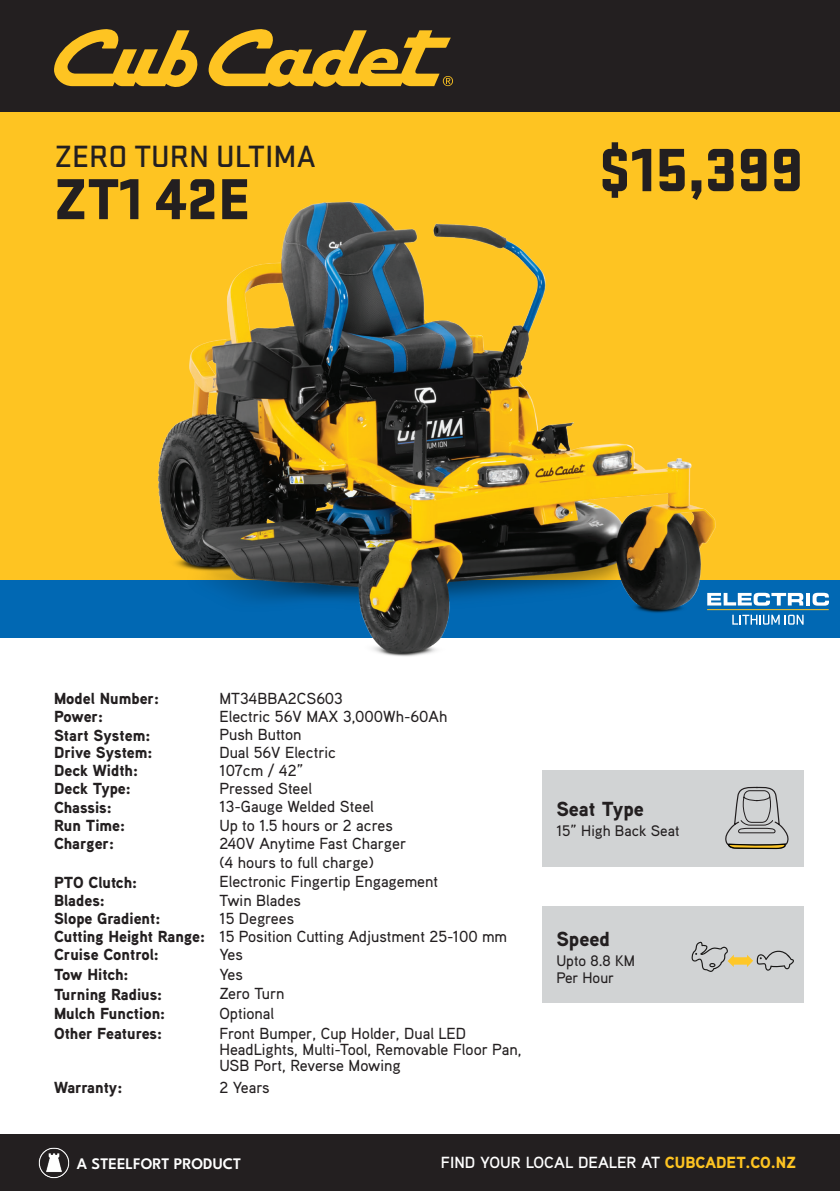
<style>
.page{position:relative;width:840px;height:1191px;background:#fff}
.page>*{position:absolute;margin:0;border:0;box-sizing:border-box;transform-origin:0 0}
.t1{font:900 63.4px "Stratum 2";color:#231f20}
.t2{font:900 60px "Stratum 1";color:#231f20}
.t3{font:500 32px "Stratum 2";color:#231f20}
.t4{font:900 20.4px "Aaux Pro";color:#231f20}
.Table_Body{font:500 16px/16.2px "Aaux Pro";color:#231f20}
.Table_Heading{font:900 16px "Aaux Pro";color:#231f20}
.t5{font:700 16px "Aaux Pro";color:#fff}
.t6{font:600 16px "League Spartan";color:#fff}
.t7{font:500 15.2px "Aaux Pro";color:#231f20}
.s1{font-weight:900;color:#fec422}
</style>
<div class="page">
<div style="left:0;top:1134px;width:839px;height:57px;background:#231f20"></div>
<img style="left:39px;top:1147px;width:30px;height:31px">
<div style="left:0;top:104px;width:839px;height:533px;background:#fec422"></div>
<div style="left:0;top:0;width:839px;height:111px;background:#231f20"></div>
<svg style="left:54px;top:29px;width:144px;height:58px"></svg>
<svg style="left:208px;top:29px;width:245px;height:58px"></svg>
<div style="left:542px;top:770px;width:261px;height:97px;background:#d1d3d4"></div>
<div style="left:542px;top:906px;width:261px;height:97px;background:#d1d3d4"></div>
<svg style="left:691px;top:941px;width:102px;height:31px"></svg>
<div style="left:0;top:580px;width:839px;height:57px;background:#0168b3"></div>
<svg style="left:719px;top:593px;width:83px;height:12px"></svg>
<svg style="left:806px;top:593px;width:3px;height:12px"></svg>
<svg style="left:812px;top:593px;width:16px;height:12px"></svg>
<svg style="left:732px;top:615px;width:71px;height:9px"></svg>
<hr style="left:706px;top:609px;width:122px;height:1px;background:#fec422">
<svg style="left:725px;top:787px;width:63px;height:62px"></svg>
<img style="left:150px;top:201px;width:569px;height:456px">
<p class="t3" style="left:54px;top:135px;width:263px">ZERO TURN ULTIMA</p>
<p class="t2" style="left:54px;top:155px;width:197px">ZT1 42E</p>
<p class="t1" style="left:597px;top:124px;width:207px">$15,399</p>
<p class="Table_Heading" style="left:54px;top:688px;width:106px">Model Number:</p>
<p class="Table_Body" style="left:219px;top:690px;width:125px">MT34BBA2CS603</p>
<p class="Table_Heading" style="left:54px;top:706px;width:51px">Power:</p>
<p class="Table_Body" style="left:219px;top:708px;width:229px">Electric 56V MAX 3,000Wh-60Ah</p>
<p class="Table_Heading" style="left:54px;top:725px;width:98px">Start System:</p>
<p class="Table_Body" style="left:219px;top:726px;width:83px">Push Button</p>
<p class="Table_Heading" style="left:54px;top:742px;width:100px">Drive System:</p>
<p class="Table_Body" style="left:219px;top:744px;width:118px">Dual 56V Electric</p>
<p class="Table_Heading" style="left:54px;top:760px;width:85px">Deck Width:</p>
<p class="Table_Body" style="left:219px;top:762px;width:85px">107cm / 42”</p>
<p class="Table_Heading" style="left:54px;top:778px;width:78px">Deck Type:</p>
<p class="Table_Body" style="left:219px;top:780px;width:94px">Pressed Steel</p>
<p class="Table_Heading" style="left:54px;top:796px;width:59px">Chassis:</p>
<p class="Table_Body" style="left:219px;top:798px;width:156px">13-Gauge Welded Steel</p>
<p class="Table_Heading" style="left:54px;top:815px;width:73px">Run Time:</p>
<p class="Table_Body" style="left:219px;top:816px;width:175px">Up to 1.5 hours or 2 acres</p>
<p class="Table_Heading" style="left:54px;top:833px;width:61px">Charger:</p>
<p class="Table_Body" style="left:219px;top:834px;width:188px">240V Anytime Fast Charger</p>
<p class="Table_Body" style="left:219px;top:854px;width:156px">(4 hours to full charge)</p>
<p class="Table_Heading" style="left:54px;top:871px;width:85px">PTO Clutch:</p>
<p class="Table_Body" style="left:219px;top:873px;width:220px">Electronic Fingertip Engagement</p>
<p class="Table_Heading" style="left:54px;top:890px;width:52px">Blades:</p>
<p class="Table_Body" style="left:219px;top:891px;width:83px">Twin Blades</p>
<p class="Table_Heading" style="left:54px;top:908px;width:108px">Slope Gradient:</p>
<p class="Table_Body" style="left:219px;top:909px;width:76px">15 Degrees</p>
<p class="Table_Heading" style="left:54px;top:926px;width:152px">Cutting Height Range:</p>
<p class="Table_Body" style="left:219px;top:927px;width:289px">15 Position Cutting Adjustment 25-100 mm</p>
<p class="Table_Heading" style="left:54px;top:944px;width:106px">Cruise Control:</p>
<p class="Table_Body" style="left:219px;top:946px;width:25px">Yes</p>
<p class="Table_Heading" style="left:54px;top:964px;width:76px">Tow Hitch:</p>
<p class="Table_Body" style="left:219px;top:965px;width:25px">Yes</p>
<p class="Table_Heading" style="left:54px;top:983px;width:110px">Turning Radius:</p>
<p class="Table_Body" style="left:219px;top:985px;width:67px">Zero Turn</p>
<p class="Table_Heading" style="left:54px;top:1003px;width:113px">Mulch Function:</p>
<p class="Table_Body" style="left:219px;top:1005px;width:56px">Optional</p>
<p class="Table_Heading" style="left:54px;top:1023px;width:109px">Other Features:</p>
<p class="Table_Body" style="left:219px;top:1024px;width:303px">Front Bumper, Cup Holder, Dual LED<br>HeadLights, Multi-Tool, Removable Floor Pan,<br>USB Port, Reverse Mowing</p>
<p class="Table_Heading" style="left:54px;top:1077px;width:70px">Warranty:</p>
<p class="Table_Body" style="left:219px;top:1079px;width:52px">2 Years</p>
<p class="t4" style="left:556px;top:796px;width:89px">Seat Type</p>
<p class="t7" style="left:556px;top:821px;width:125px">15” High Back Seat</p>
<p class="t4" style="left:556px;top:926px;width:55px">Speed</p>
<p class="t7" style="left:556px;top:951px;width:80px">Upto 8.8 KM</p>
<p class="t7" style="left:556px;top:968px;width:59px">Per Hour</p>
<p class="t6" style="left:77px;top:1151px;width:166px">A STEELFORT PRODUCT</p>
<p class="t5" style="left:440px;top:1152px;width:357px">FIND YOUR LOCAL DEALER AT <span class="s1">CUBCADET.CO.NZ</span></p>
</div>
